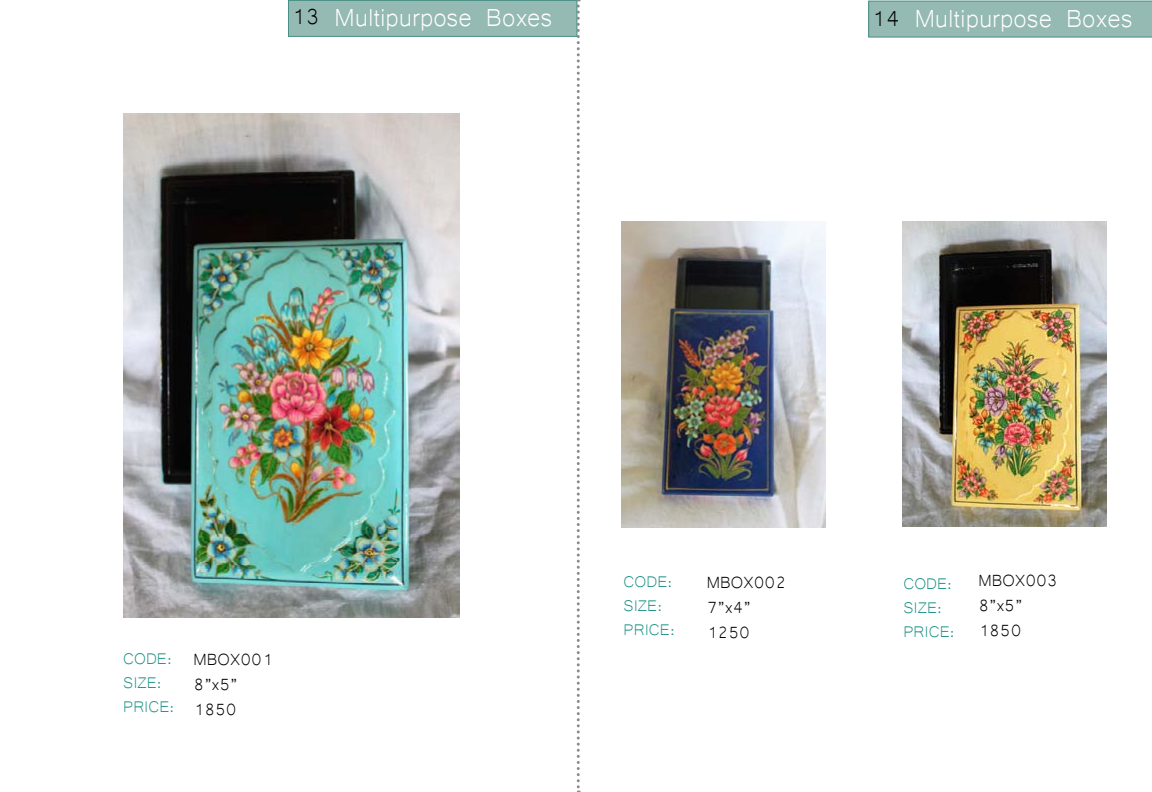
<style>
.page{position:relative;width:1152px;height:792px;background:#fff}
.page>*{position:absolute;margin:0;border:0;box-sizing:border-box;transform-origin:0 0}
.t1{font:32px "Microsoft Yi Baiti";color:#fff}
.t2{font:21px/25.2px "Microsoft Yi Baiti";color:#000}
.t3{font:20px/24px "Microsoft Yi Baiti";color:#1a8f85}
.s1{font-size:28px;color:#000}
</style>
<div class="page">
<img style="left:123px;top:113px;width:336px;height:504px">
<div style="left:288px;top:0;width:289px;height:36px;background:#95b9b3"></div>
<div style="left:288px;top:0;width:289px;height:37px;border:1px solid #488f85"></div>
<img style="left:622px;top:221px;width:204px;height:306px">
<img style="left:902px;top:221px;width:204px;height:306px">
<svg style="left:577px;top:0;width:3px;height:792px"></svg>
<div style="left:868px;top:1px;width:284px;height:37px;background:#95b9b3"></div>
<h1 class="t1" style="left:291px;top:-1px;width:263px"><span class="s1">13</span> Multipurpose Boxes</h1>
<h1 class="t1" style="left:871px;top:0;width:263px"><span class="s1">14</span> Multipurpose Boxes</h1>
<p class="t3" style="left:123px;top:645px;width:53px">CODE:<br>SIZE:<br>PRICE:</p>
<p class="t2" style="left:194px;top:645px;width:81px">MBOX001<br>8”x5”<br>1850</p>
<p class="t3" style="left:624px;top:568px;width:53px">CODE:<br>SIZE:<br>PRICE:</p>
<p class="t3" style="left:903px;top:570px;width:53px">CODE:<br>SIZE:<br>PRICE:</p>
<p class="t2" style="left:707px;top:568px;width:81px">MBOX002<br>7”x4”<br>1250</p>
<p class="t2" style="left:978px;top:566px;width:81px">MBOX003<br>8”x5”<br>1850</p>
</div>
